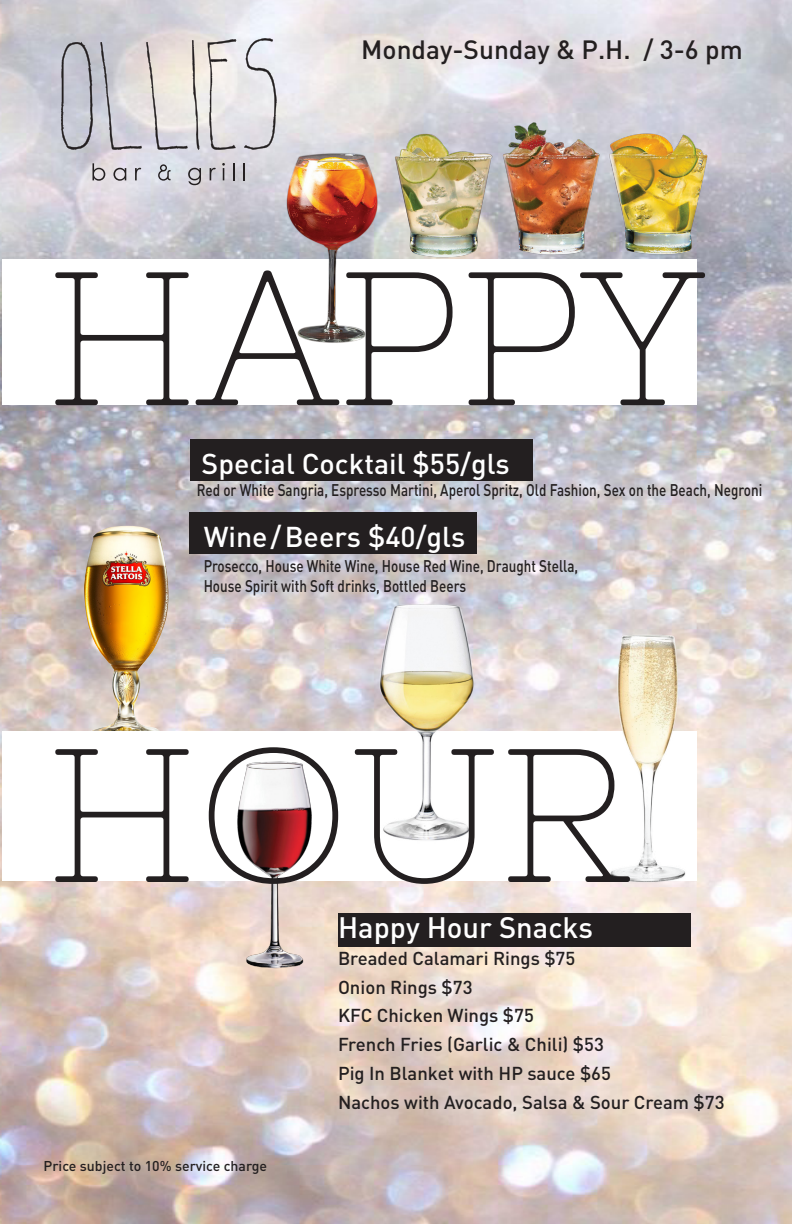
<style>
.page{position:relative;width:792px;height:1224px;background:#fff}
.page>*{position:absolute;margin:0;border:0;box-sizing:border-box;transform-origin:0 0}
.t1{font:189.75px "Nixie One";color:#231f20}
.t2{font:500 29.2px "DIN Pro";color:#fff}
.t3{font:500 28.35px "DIN Pro";color:#fff}
.t4{font:500 26.15px "DIN Pro";color:#231f20}
.t5{font:500 18.5px/28.8px "DIN Pro";color:#231f20}
.t6{font:500 16.7px/20.2px "DIN Pro";color:#231f20;scale:.8 1}
.t7{font:500 14.1px "DIN Pro";color:#231f20}
</style>
<div class="page">
<img style="left:0;top:0;width:792px;height:1224px">
<img style="left:385px;top:113px;width:336px;height:156px">
<div style="left:2px;top:259px;width:695px;height:146px;background:#fff"></div>
<img style="left:84px;top:526px;width:86px;height:205px">
<svg style="left:61px;top:42px;width:32px;height:108px;background:#aeafb9"></svg>
<svg style="left:100px;top:40px;width:99px;height:110px;background:#d3cfcf"></svg>
<svg style="left:208px;top:39px;width:29px;height:111px;background:#d9d5d5"></svg>
<svg style="left:244px;top:38px;width:33px;height:112px;background:#d5d4d9"></svg>
<svg style="left:158px;top:164px;width:13px;height:17px"></svg>
<svg style="left:92px;top:163px;width:13px;height:18px"></svg>
<svg style="left:113px;top:168px;width:13px;height:13px"></svg>
<svg style="left:135px;top:168px;width:6px;height:12px"></svg>
<svg style="left:188px;top:168px;width:13px;height:17px"></svg>
<svg style="left:210px;top:168px;width:6px;height:12px"></svg>
<svg style="left:222px;top:163px;width:3px;height:17px"></svg>
<svg style="left:233px;top:163px;width:2px;height:17px"></svg>
<svg style="left:244px;top:163px;width:1px;height:17px"></svg>
<div style="left:2px;top:731px;width:695px;height:150px;background:#fff"></div>
<img style="left:273px;top:134px;width:119px;height:209px">
<img style="left:547px;top:605px;width:202px;height:303px">
<img style="left:375px;top:599px;width:102px;height:242px">
<img style="left:221px;top:761px;width:113px;height:215px">
<div style="left:338px;top:913px;width:353px;height:34px;background:#231f20"></div>
<div style="left:190px;top:439px;width:343px;height:42px;background:#231f20"></div>
<div style="left:190px;top:512px;width:287px;height:41px;background:#231f20"></div>
<h3 class="t4" style="left:361px;top:32px;width:383px">Monday-Sunday &amp; P.H. / 3-6 pm</h3>
<h1 class="t1" style="left:46px;top:231px;width:658px">HAPPY</h1>
<h3 class="t3" style="left:202px;top:444px;width:310px">Special Cocktail $55/gls</h3>
<p class="t6" style="left:197px;top:479px;width:709px">Red or White Sangria, Espresso Martini, Aperol Spritz, Old Fashion, Sex on the Beach, Negroni</p>
<h3 class="t3" style="left:204px;top:518px;width:263px">Wine/Beers $40/gls</h3>
<p class="t6" style="left:204px;top:555px;width:470px">Prosecco, House White Wine, House Red Wine, Draught Stella,<br>House Spirit with Soft drinks, Bottled Beers</p>
<h1 class="t1" style="left:46px;top:707px;width:587px">HOUR</h1>
<h2 class="t2" style="left:338px;top:908px;width:257px">Happy Hour Snacks</h2>
<p class="t7" style="left:44px;top:1157px;width:225px">Price subject to 10% service charge</p>
<p class="t5" style="left:338px;top:943px;width:388px">Breaded Calamari Rings $75<br>Onion Rings $73<br>KFC Chicken Wings $75<br>French Fries (Garlic &amp; Chili) $53<br>Pig In Blanket with HP sauce $65<br>Nachos with Avocado, Salsa &amp; Sour Cream $73</p>
</div>
